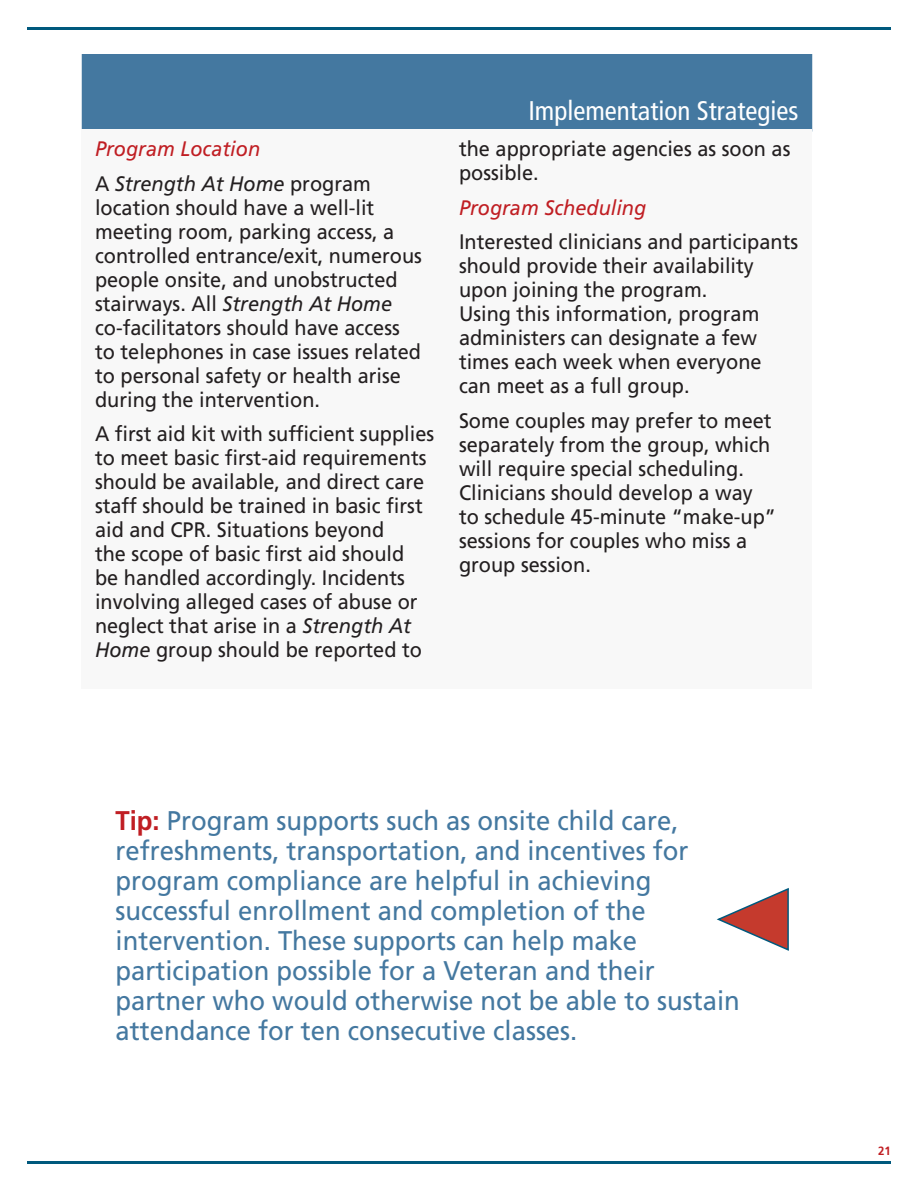
<style>
.page{position:relative;width:918px;height:1188px;background:#fff}
.page>*{position:absolute;margin:0;border:0;box-sizing:border-box;transform-origin:0 0}
.C4__Reg_Text{font:27px/30px "Frutiger LT Std";color:#4478a0;scale:.95 1}
.t1{font:condensed 27px "Frutiger LT Std";color:#fff}
.C4__Reg_Text-2{font:21px/24px "Frutiger LT Std";color:#231f20;scale:.95 1}
.C4__Reg_Text-3{font:italic 21px "Frutiger LT Std";color:#c01e23;scale:.95 1}
.W2__Odd_Pg{font:700 12px "Frutiger LT Std";color:#c01e23;scale:.95 1}
.s1{font-style:italic}
.s2{font-weight:700;color:#c01e23}
</style>
<div class="page">
<hr style="left:27px;top:1161px;width:864px;height:3px;background:#00597d">
<hr style="left:27px;top:27px;width:864px;height:3px;background:#00597d">
<div style="left:82px;top:54px;width:730px;height:78px;background:#4478a0"></div>
<div style="left:81px;top:129px;width:730px;height:560px;background:#f8f8f8"></div>
<svg style="left:717px;top:888px;width:72px;height:63px"></svg>
<p class="C4__Reg_Text-3" style="left:95px;top:137px;width:175px">Program Location</p>
<p class="C4__Reg_Text-2" style="left:95px;top:171px;width:346px">A <span class="s1">Strength At Home</span> program location should have a well-lit meeting room, parking access, a controlled entrance/exit, numerous people onsite, and unobstructed stairways. All <span class="s1">Strength At Home </span>co-facilitators should have access to telephones in case issues related to personal safety or health arise during the intervention.</p>
<p class="C4__Reg_Text-2" style="left:95px;top:422px;width:359px">A first aid kit with sufficient supplies to meet basic first-aid requirements should be available, and direct care staff should be trained in basic first aid and CPR. Situations beyond<br>the scope of basic first aid should<br>be handled accordingly. Incidents involving alleged cases of abuse or neglect that arise in a <span class="s1">Strength At Home</span> group should be reported to</p>
<p class="t1" style="left:528px;top:95px;width:271px">Implementation Strategies</p>
<p class="C4__Reg_Text-2" style="left:459px;top:137px;width:350px">the appropriate agencies as soon as possible.</p>
<p class="C4__Reg_Text-3" style="left:459px;top:195px;width:199px">Program Scheduling</p>
<p class="C4__Reg_Text-2" style="left:459px;top:230px;width:359px">Interested clinicians and participants should provide their availability upon joining the program.<br>Using this information, program administers can designate a few times each week when everyone can meet as a full group.</p>
<p class="C4__Reg_Text-2" style="left:459px;top:408px;width:335px">Some couples may prefer to meet separately from the group, which will require special scheduling.<br>Clinicians should develop a way to schedule 45-minute “make-up” sessions for couples who miss a group session.</p>
<p class="C4__Reg_Text" style="left:116px;top:806px;width:659px"><span class="s2">Tip:</span> Program supports such as onsite child care, refreshments, transportation, and incentives for program compliance are helpful in achieving successful enrollment and completion of the intervention. These supports can help make participation possible for a Veteran and their partner who would otherwise not be able to sustain attendance for ten consecutive classes.</p>
<p class="W2__Odd_Pg" style="left:878px;top:1143px;width:15px">21</p>
</div>
